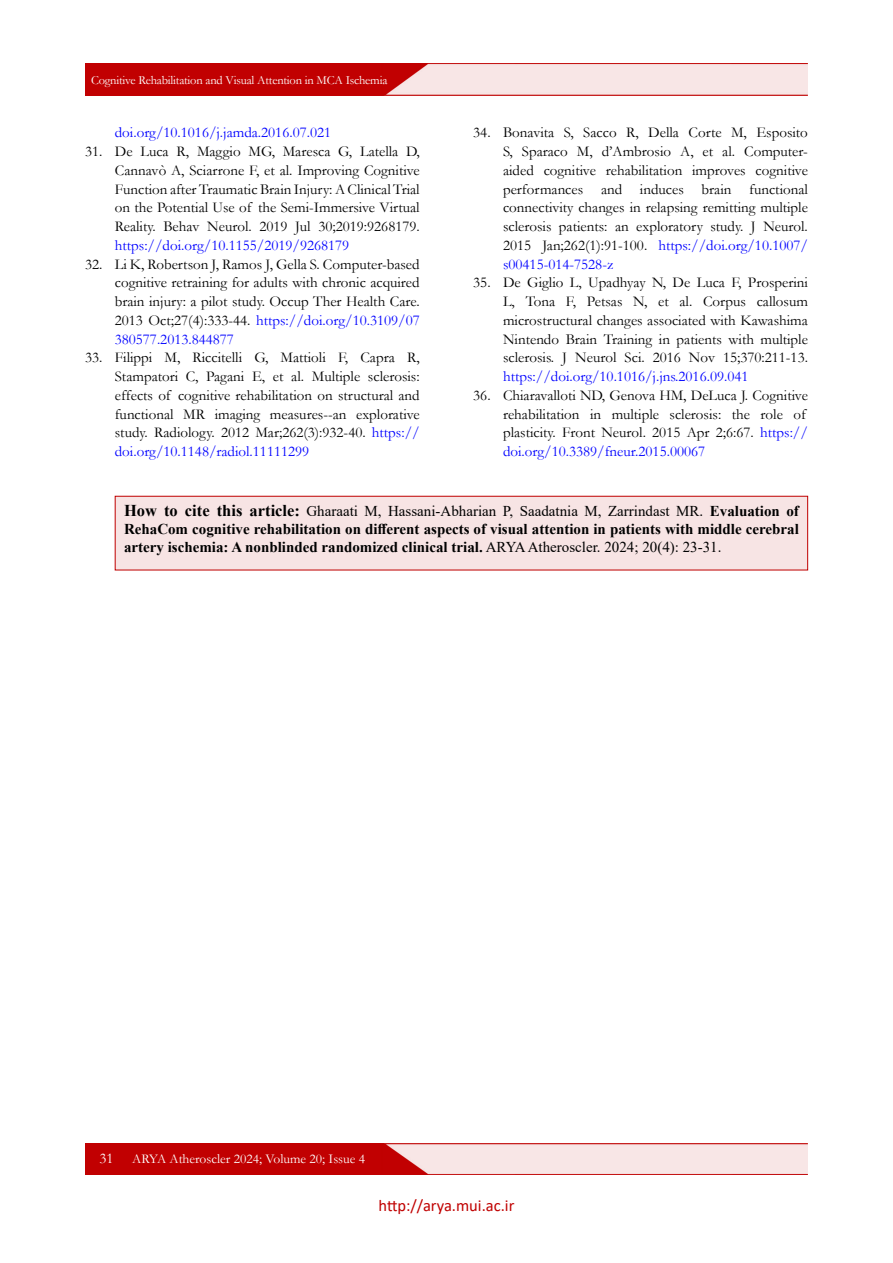
<style>
.page{position:relative;width:893px;height:1263px;background:#fff}
.page>*{position:absolute;margin:0;border:0;box-sizing:border-box;transform-origin:0 0}
.t1{font:16.5px "Calibri";color:#c00000}
.t2{font:15px/18.8px "Garamond";color:#000;text-align:justify}
.t3{font:700 15px/18px "Times New Roman";color:#000;text-align:justify}
.t4{font:15px "Garamond";color:#00f}
.t5{font:15px "Garamond";color:#fff}
.t6{font:13.5px "Garamond";color:#fff}
.t7{font:12.45px "Garamond";letter-spacing:-.015em;color:#fff}
.s1{color:#00f}
.s2{font-size:16.5px}
.s3{font-weight:400}
</style>
<div class="page">
<img style="left:85px;top:1143px;width:723px;height:32px">
<img style="left:85px;top:64px;width:723px;height:32px">
<div style="left:115px;top:496px;width:693px;height:74px;background:#f7e4e4"></div>
<div style="left:115px;top:496px;width:693px;height:74px;border:1px solid #c00000"></div>
<p class="t7" style="left:91px;top:72px;width:298px">Cognitive Rehabilitation and Visual Attention in MCA Ischemia</p>
<p class="t4" style="left:115px;top:123px;width:218px">doi.org/10.1016/j.jamda.2016.07.021</p>
<p class="t2" style="left:115px;top:142px;width:306px;text-indent:-30px">31. De Luca R, Maggio MG, Maresca G, Latella D, Cannavò A, Sciarrone F, et al. Improving Cognitive Function after Traumatic Brain Injury: A Clinical Trial on the Potential Use of the Semi-Immersive Virtual Reality. Behav Neurol. 2019 Jul 30;2019:9268179.</p>
<p class="t4" style="left:115px;top:235px;width:236px">https://doi.org/10.1155/2019/9268179</p>
<p class="t2" style="left:115px;top:254px;width:306px;text-indent:-30px">32. Li K, Robertson J, Ramos J, Gella S. Computer-based cognitive retraining for adults with chronic acquired brain injury: a pilot study. Occup Ther Health Care.<br>2013 Oct;27(4):333-44. <span class="s1">https://doi.org/10.3109/07<br>380577.2013.844877</span></p>
<p class="t2" style="left:115px;top:348px;width:306px;text-indent:-30px">33. Filippi M, Riccitelli G, Mattioli F, Capra R, Stampatori C, Pagani E, et al. Multiple sclerosis: effects of cognitive rehabilitation on structural and functional MR imaging measures--an explorative study. Radiology. 2012 Mar;262(3):932-40. <span class="s1">https:// doi.org/10.1148/radiol.11111299</span></p>
<p class="t2" style="left:503px;top:123px;width:306px;text-indent:-30px">34. Bonavita S, Sacco R, Della Corte M, Esposito S, Sparaco M, d’Ambrosio A, et al. Computer&shy;aided cognitive rehabilitation improves cognitive performances and induces brain functional connectivity changes in relapsing remitting multiple sclerosis patients: an exploratory study. J Neurol.<br>2015 Jan;262(1):91-100. <span class="s1">https://doi.org/10.1007/ s00415-014-7528-z</span></p>
<p class="t2" style="left:503px;top:273px;width:306px;text-indent:-30px">35. De Giglio L, Upadhyay N, De Luca F, Prosperini L, Tona F, Petsas N, et al. Corpus callosum microstructural changes associated with Kawashima Nintendo Brain Training in patients with multiple sclerosis. J Neurol Sci. 2016 Nov 15;370:211-13.</p>
<p class="t4" style="left:503px;top:366px;width:247px">https://doi.org/10.1016/j.jns.2016.09.041</p>
<p class="t2" style="left:503px;top:385px;width:306px;text-align:left;text-indent:-30px">36. Chiaravalloti ND, Genova HM, DeLuca J. Cognitive rehabilitation in multiple sclerosis: the role of plasticity. Front Neurol. 2015 Apr 2;6:67. <span class="s1">https:// doi.org/10.3389/fneur.2015.00067</span></p>
<p class="t3" style="left:124px;top:502px;width:676px"><span class="s2">How to cite this article:</span> <span class="s3">Gharaati M, Hassani-Abharian P, Saadatnia M, Zarrindast MR.</span> Evaluation of RehaCom cognitive rehabilitation on different aspects of visual attention in patients with middle cerebral artery ischemia: A nonblinded randomized clinical trial. <span class="s3">ARYA Atheroscler. 2024; 20(4): 23-31.</span></p>
<p class="t5" style="left:99px;top:1148px;width:16px">31</p>
<p class="t6" style="left:132px;top:1149px;width:234px">ARYA Atheroscler 2024; Volume 20; Issue 4</p>
<p class="t1" style="left:378px;top:1194px;width:137px">http://arya.mui.ac.ir</p>
</div>
